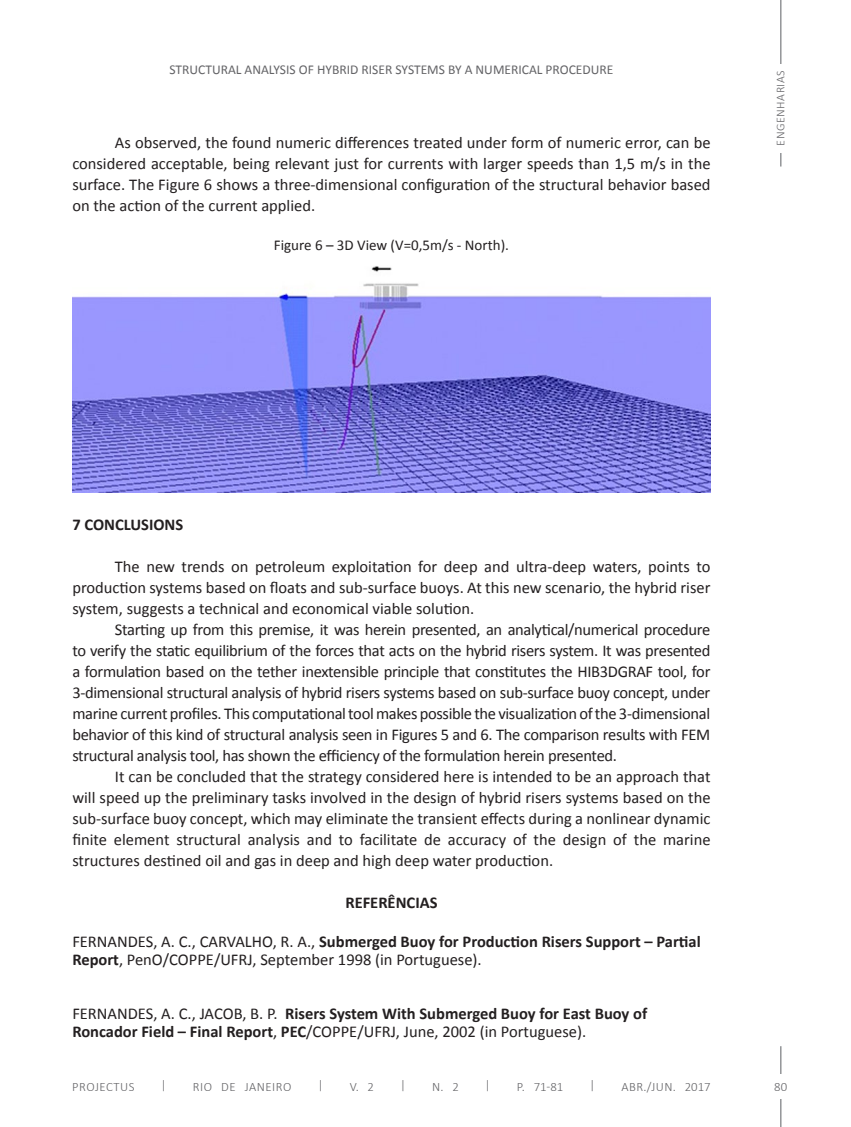
<style>
.page{position:relative;width:851px;height:1127px;background:#fff}
.page>*{position:absolute;margin:0;border:0;box-sizing:border-box;transform-origin:0 0}
.t1{font:16.5px/21px "Calibri";color:#231f20;text-align:justify}
.t2{font:700 16.5px/18px "Calibri";color:#231f20}
.t3{font:15px "Calibri";color:#231f20}
.t4{font:13.5px "Calibri";color:#636366}
.t5{font:300 12.75px "Calibri";letter-spacing:.04em;color:#636366}
.t6{font:300 12px "Calibri";letter-spacing:.04em;color:#636366}
.s1{font-weight:700}
.s2{font-weight:400}
</style>
<div class="page">
<hr style="left:779px;top:1046px;width:2px;height:81px;background:#939598">
<div style="left:757px;top:1074px;width:47px;height:24px;background:#fff"></div>
<hr style="left:779px;top:0;width:2px;height:167px;background:#939598">
<div style="left:775px;top:64px;width:10px;height:88px;background:#fff"></div>
<img style="left:72px;top:266px;width:638px;height:227px">
<p class="t4" style="left:169px;top:61px;width:445px">STRUCTURAL ANALYSIS OF HYBRID RISER SYSTEMS BY A NUMERICAL PROCEDURE</p>
<p class="t1" style="left:115px;top:133px;width:597px">As observed, the found numeric differences treated under form of numeric error, can be</p>
<p class="t1" style="left:72px;top:154px;width:639px">considered acceptable, being relevant just for currents with larger speeds than 1,5 m/s in the surface. The Figure 6 shows a three-dimensional configuration of the structural behavior based on the action of the current applied.</p>
<p class="t3" style="left:274px;top:236px;width:236px">Figure 6 – 3D View (V=0,5m/s - North).</p>
<p class="t6" style="left:773px;top:145px;width:76px;rotate:-90deg">ENGENHARIAS</p>
<p class="t2" style="left:72px;top:515px;width:112px">7 CONCLUSIONS</p>
<p class="t1" style="left:72px;top:556px;width:639px;text-indent:43px">The new trends on petroleum exploitation for deep and ultra-deep waters, points to production systems based on floats and sub-surface buoys. At this new scenario, the hybrid riser system, suggests a technical and economical viable solution.</p>
<p class="t1" style="left:72px;top:619px;width:639px;text-indent:43px">Starting up from this premise, it was herein presented, an analytical/numerical procedure to verify the static equilibrium of the forces that acts on the hybrid risers system. It was presented a formulation based on the tether inextensible principle that constitutes the HIB3DGRAF tool, for 3-dimensional structural analysis of hybrid risers systems based on sub-surface buoy concept, under marine current profiles. This computational tool makes possible the visualization of the 3-dimensional behavior of this kind of structural analysis seen in Figures 5 and 6. The comparison results with FEM structural analysis tool, has shown the efficiency of the formulation herein presented.</p>
<p class="t1" style="left:72px;top:766px;width:639px;text-indent:43px">It can be concluded that the strategy considered here is intended to be an approach that will speed up the preliminary tasks involved in the design of hybrid risers systems based on the sub-surface buoy concept, which may eliminate the transient effects during a nonlinear dynamic finite element structural analysis and to facilitate de accuracy of the design of the marine structures destined oil and gas in deep and high deep water production.</p>
<p class="t2" style="left:345px;top:893px;width:94px">REFERÊNCIAS</p>
<p class="t1" style="left:72px;top:932px;width:630px;line-height:18px">FERNANDES, A. C., CARVALHO, R. A., <span class="s1">Submerged Buoy for Production Risers Support – Partial<br>Report</span>, PenO/COPPE/UFRJ, September 1998 (in Portuguese).</p>
<p class="t2" style="left:72px;top:1004px;width:576px"><span class="s2">FERNANDES, A. C., JACOB, B. P.</span> Risers System With Submerged Buoy for East Buoy of<br>Roncador Field – Final Report<span class="s2">,</span> PEC<span class="s2">/COPPE/UFRJ, June, 2002 (in Portuguese).</span></p>
<p class="t5" style="left:72px;top:1079px;width:64px">PROJECTUS</p>
<p class="t5" style="left:161px;top:1077px;width:7px">|</p>
<p class="t5" style="left:193px;top:1079px;width:100px">RIO DE JANEIRO</p>
<p class="t5" style="left:318px;top:1077px;width:7px">|</p>
<p class="t5" style="left:350px;top:1079px;width:26px">V. 2</p>
<p class="t5" style="left:400px;top:1077px;width:7px">|</p>
<p class="t5" style="left:432px;top:1079px;width:28px">N. 2</p>
<p class="t5" style="left:484px;top:1077px;width:7px">|</p>
<p class="t5" style="left:517px;top:1079px;width:48px">P. 71-81</p>
<p class="t5" style="left:589px;top:1077px;width:7px">|</p>
<p class="t5" style="left:621px;top:1079px;width:91px">ABR./JUN . 2017</p>
<p class="t5" style="left:774px;top:1079px;width:14px">80</p>
</div>
